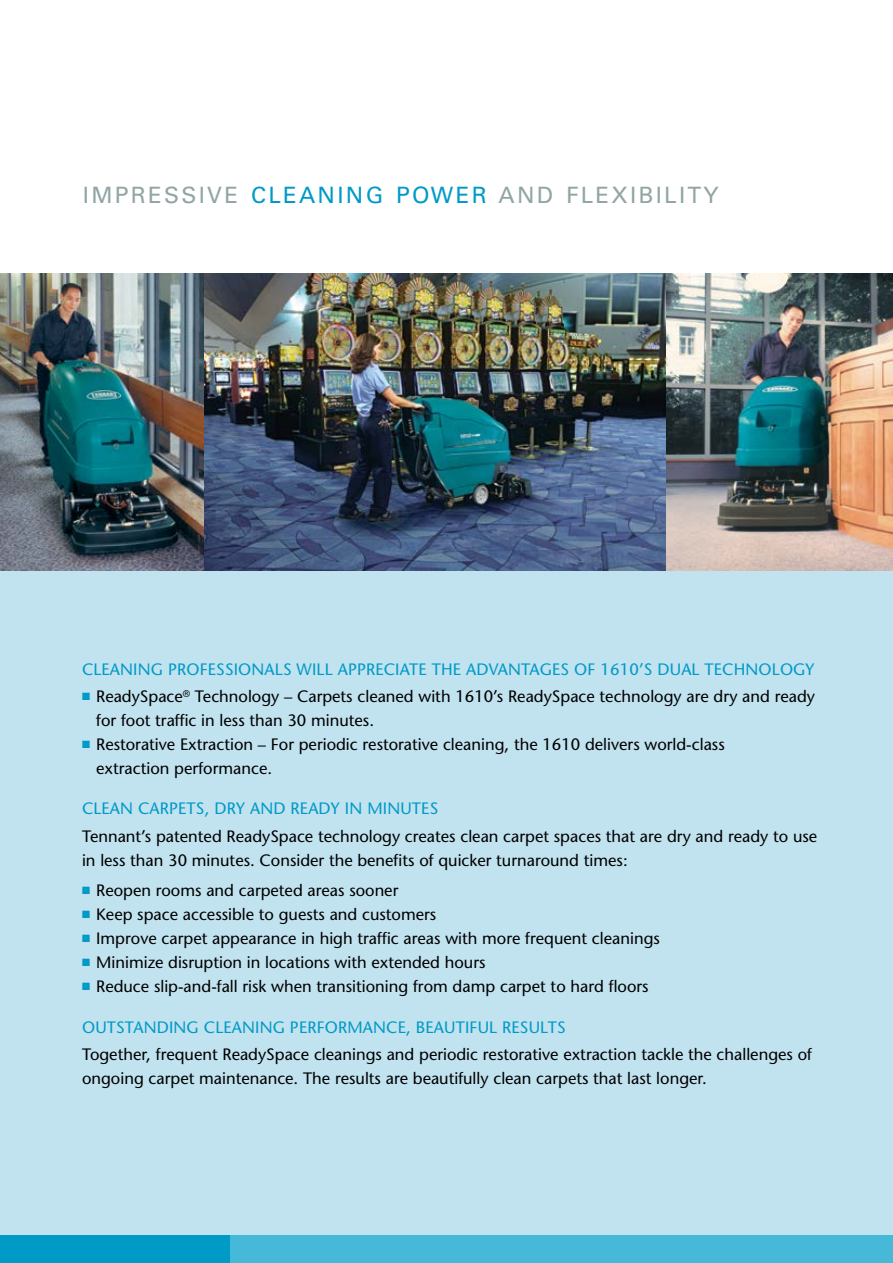
<style>
.page{position:relative;width:893px;height:1263px;background:#fff}
.page>*{position:absolute;margin:0;border:0;box-sizing:border-box;transform-origin:0 0}
.t1{font:22.5px "Univers";letter-spacing:.1em;color:#91a5a5}
.t2{font:16.5px/24px "Stone Sans";color:#000}
.t3{font:16.5px "Stone Sans";letter-spacing:.01em;color:#009ac7}
.s1{color:#009ac7}
</style>
<div class="page">
<div style="left:0;top:322px;width:893px;height:927px;background:#c1e2ef"></div>
<div style="left:191px;top:1236px;width:702px;height:27px;background:#46b9d9"></div>
<div style="left:0;top:1236px;width:230px;height:27px;background:#009ac7"></div>
<img style="left:0;top:274px;width:204px;height:297px">
<img style="left:204px;top:274px;width:689px;height:297px">
<h1 class="t1" style="left:83px;top:181px;width:637px">IMPRESSIVE <span class="s1">CLEANING POWER</span> AND FLEXIBILITY</h1>
<p class="t3" style="left:82px;top:659px;width:734px">CLEANING PROFESSIONALS WILL APPRECIATE THE ADVANTAGES OF 1610’S DUAL TECHNOLOGY</p>
<p class="t2" style="left:96px;top:684px;width:720px;text-indent:-14px"><span class="s1">■</span> ReadySpace<sup>®</sup> Technology – Carpets cleaned with 1610’s ReadySpace technology are dry and ready for foot traffic in less than 30 minutes.</p>
<p class="t2" style="left:96px;top:732px;width:630px;text-indent:-14px"><span class="s1">■</span> Restorative Extraction – For periodic restorative cleaning, the 1610 delivers world-class extraction performance.</p>
<p class="t3" style="left:82px;top:799px;width:358px">CLEAN CARPETS, DRY AND READY IN MINUTES</p>
<p class="t2" style="left:82px;top:824px;width:737px">Tennant’s patented ReadySpace technology creates clean carpet spaces that are dry and ready to use in less than 30 minutes. Consider the benefits of quicker turnaround times:</p>
<p class="t2" style="left:82px;top:878px;width:318px"><span class="s1">■</span> Reopen rooms and carpeted areas sooner</p>
<p class="t2" style="left:82px;top:902px;width:356px"><span class="s1">■</span> Keep space accessible to guests and customers</p>
<p class="t2" style="left:82px;top:926px;width:579px"><span class="s1">■</span> Improve carpet appearance in high traffic areas with more frequent cleanings</p>
<p class="t2" style="left:82px;top:950px;width:405px"><span class="s1">■</span> Minimize disruption in locations with extended hours</p>
<p class="t2" style="left:82px;top:974px;width:568px"><span class="s1">■</span> Reduce slip-and-fall risk when transitioning from damp carpet to hard floors</p>
<p class="t3" style="left:82px;top:1017px;width:485px">OUTSTANDING CLEANING PERFORMANCE, BEAUTIFUL RESULTS</p>
<p class="t2" style="left:82px;top:1042px;width:731px">Together, frequent ReadySpace cleanings and periodic restorative extraction tackle the challenges of ongoing carpet maintenance. The results are beautifully clean carpets that last longer.</p>
</div>
